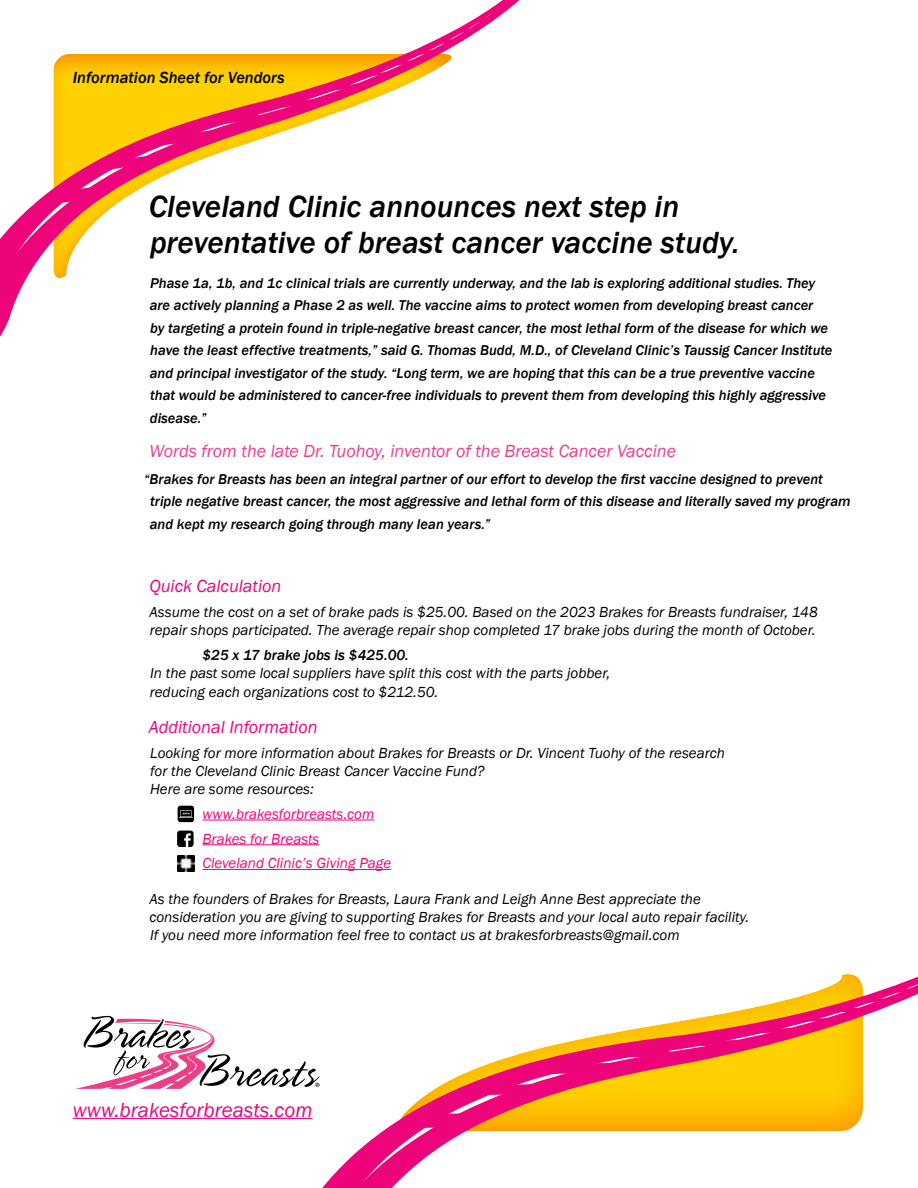
<style>
.page{position:relative;width:918px;height:1188px;background:#fff}
.page>*{position:absolute;margin:0;border:0;box-sizing:border-box;transform-origin:0 0}
.t1{font:italic 500 31.5px/36px "Franklin Gothic";color:#000}
.t2{font:italic 20.85px "Franklin Gothic";color:#ed047a}
.t3{font:italic 18px "Franklin Gothic";color:#ec3d87}
.t4{font:italic 18px "Franklin Gothic";color:#ed047a}
.t5{font:italic 500 16.5px "Franklin Gothic";color:#000}
.t6{font:italic 15px/18px "Franklin Gothic";color:#000}
.t7{font:italic 15px/24.8px "Franklin Gothic";color:#ed047a}
.t8{font:italic 500 15px "Franklin Gothic";color:#000}
.t9{font:italic 500 14.7px/22.5px "Franklin Gothic";color:#000}
</style>
<div class="page">
<hr style="left:202px;top:820px;width:172px;height:1px;background:#ed047a">
<svg style="left:228px;top:869px;width:690px;height:319px"></svg>
<svg style="left:409px;top:1113px;width:58px;height:15px"></svg>
<svg style="left:474px;top:1084px;width:71px;height:11px"></svg>
<svg style="left:535px;top:1063px;width:88px;height:11px"></svg>
<svg style="left:625px;top:1047px;width:45px;height:10px"></svg>
<svg style="left:692px;top:1028px;width:110px;height:18px;background:#f0296a"></svg>
<svg style="left:790px;top:988px;width:128px;height:34px"></svg>
<svg style="left:0;top:0;width:520px;height:337px"></svg>
<svg style="left:48px;top:187px;width:49px;height:18px"></svg>
<svg style="left:99px;top:154px;width:60px;height:17px"></svg>
<svg style="left:148px;top:111px;width:111px;height:36px;background:#f35453"></svg>
<svg style="left:276px;top:1px;width:237px;height:107px"></svg>
<hr style="left:73px;top:1118px;width:240px;height:1px;background:#ed047a">
<svg style="left:177px;top:831px;width:17px;height:16px"></svg>
<img style="left:178px;top:855px;width:16px;height:16px">
<div style="left:178px;top:806px;width:16px;height:16px;background:#000;border-radius:3px"></div>
<svg style="left:179px;top:810px;width:14px;height:8px"></svg>
<svg style="left:75px;top:1016px;width:245px;height:73px"></svg>
<p class="t5" style="left:73px;top:67px;width:213px">Information Sheet for Vendors</p>
<h1 class="t1" style="left:149px;top:189px;width:592px">Cleveland Clinic announces next step in preventative of breast cancer vaccine study.</h1>
<p class="t9" style="left:150px;top:272px;width:684px">Phase 1a, 1b, and 1c clinical trials are currently underway, and the lab is exploring additional studies. They are actively planning a Phase 2 as well. The vaccine aims to protect women from developing breast cancer<br>by targeting a protein found in triple-negative breast cancer, the most lethal form of the disease for which we have the least effective treatments,” said G. Thomas Budd, M.D., of Cleveland Clinic’s Taussig Cancer Institute and principal investigator of the study. “Long term, we are hoping that this can be a true preventive vaccine that would be administered to cancer-free individuals to prevent them from developing this highly aggressive disease.”</p>
<p class="t3" style="left:150px;top:439px;width:528px">Words from the late Dr. Tuohoy, inventor of the Breast Cancer Vaccine</p>
<p class="t9" style="left:150px;top:468px;width:703px;text-indent:-5px">“Brakes for Breasts has been an integral partner of our effort to develop the first vaccine designed to prevent triple negative breast cancer, the most aggressive and lethal form of this disease and literally saved my program and kept my research going through many lean years.”</p>
<p class="t4" style="left:149px;top:575px;width:134px">Quick Calculation</p>
<p class="t6" style="left:150px;top:603px;width:670px">Assume the cost on a set of brake pads is $25.00. Based on the 2023 Brakes for Breasts fundraiser, 148 repair shops participated. The average repair shop completed 17 brake jobs during the month of October.</p>
<p class="t8" style="left:203px;top:646px;width:208px">$25 x 17 brake jobs is $425.00.</p>
<p class="t6" style="left:150px;top:663px;width:462px;line-height:19.5px">In the past some local suppliers have split this cost with the parts jobber, reducing each organizations cost to $212.50.</p>
<p class="t4" style="left:149px;top:716px;width:170px">Additional Information</p>
<p class="t6" style="left:150px;top:744px;width:576px">Looking for more information about Brakes for Breasts or Dr. Vincent Tuohy of the research for the Cleveland Clinic Breast Cancer Vaccine Fund?<br>Here are some resources:</p>
<p class="t7" style="left:203px;top:802px;width:190px">www.brakesforbreasts.com<br>Brakes for Breasts<br>Cleveland Clinic’s Giving Page</p>
<p class="t6" style="left:149px;top:891px;width:601px">As the founders of Brakes for Breasts, Laura Frank and Leigh Anne Best appreciate the consideration you are giving to supporting Brakes for Breasts and your local auto repair facility.<br>If you need more information feel free to contact us at brakesforbreasts@gmail.com</p>
<h2 class="t2" style="left:73px;top:1097px;width:241px">www.brakesforbreasts.com</h2>
</div>
